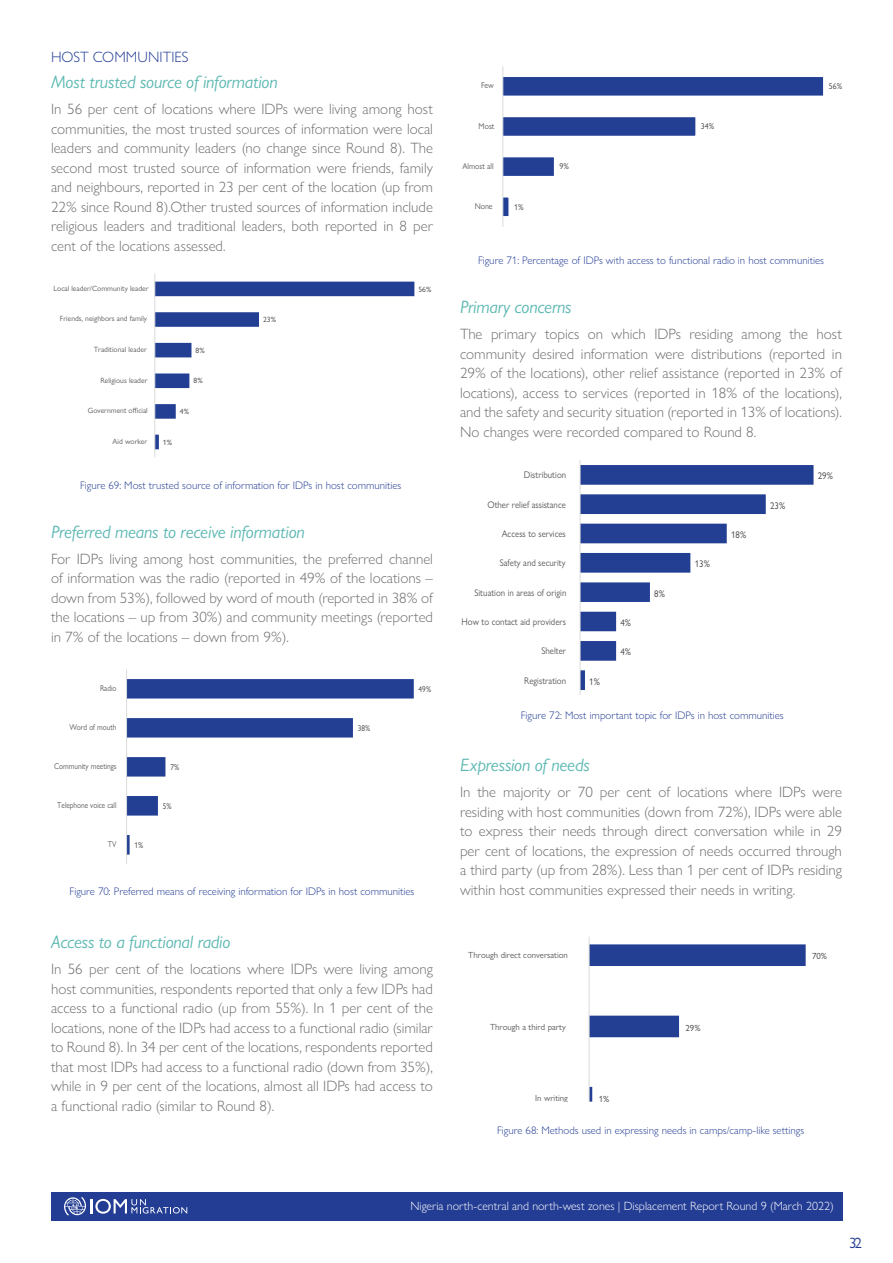
<style>
.page{position:relative;width:893px;height:1263px;background:#fff}
.page>*{position:absolute;margin:0;border:0;box-sizing:border-box;transform-origin:0 0}
.t1{font:italic 18px "Gill Sans MT Pro";letter-spacing:-.01em;color:#5cb8b2}
.t2{font:300 15px/19.5px "Gill Sans Nova";color:#6d6e71;text-align:justify}
.t3{font:300 15px "Gill Sans Nova";letter-spacing:.005em;color:#233d94}
.t4{font:15px "Gill Sans Nova";color:#233d94}
.t5{font:300 12px "Gill Sans Nova";color:#fff}
.t6{font:300 10.95px "Gill Sans Nova";color:#233d94}
.t7{font:9.6px "Gill Sans Nova";color:#595a5a;scale:.92 1}
.t8{font:9.6px "Gill Sans Nova";color:#414141;scale:.92 1}
.t9{font:8.85px "Gill Sans Nova";color:#595a5a}
.t10{font:8.85px "Gill Sans Nova";color:#414141}
.t11{font:8.4px "Gill Sans Nova";color:#595a5a;scale:.87 1}
.t12{font:8.4px "Gill Sans Nova";color:#595a5a;scale:.93 1}
.t13{font:8.4px "Gill Sans Nova";letter-spacing:.005em;color:#414141;scale:.87 1}
.t14{font:8.4px "Gill Sans Nova";letter-spacing:.005em;color:#414141;scale:.93 1}
.t15{font:7.65px "Gill Sans Nova";color:#595a5a}
.t16{font:7.65px "Gill Sans Nova";color:#414141}
</style>
<div class="page">
<div style="left:51px;top:1191px;width:791px;height:29px;background:#233d94"></div>
<svg style="left:64px;top:1197px;width:123px;height:18px"></svg>
<svg style="left:502px;top:75px;width:322px;height:143px"></svg>
<hr style="left:503px;top:66px;width:1px;height:161px;background:#dad9d9">
<svg style="left:127px;top:679px;width:287px;height:175px"></svg>
<hr style="left:126px;top:669px;width:1px;height:195px;background:#dad9d9">
<svg style="left:579px;top:464px;width:235px;height:227px"></svg>
<hr style="left:580px;top:460px;width:1px;height:235px;background:#dad9d9">
<svg style="left:156px;top:282px;width:258px;height:167px"></svg>
<hr style="left:155px;top:274px;width:1px;height:183px;background:#dad9d9">
<svg style="left:590px;top:944px;width:216px;height:157px"></svg>
<hr style="left:589px;top:937px;width:1px;height:164px;background:#dad9d9">
<p class="t3" style="left:51px;top:48px;width:139px">HOST COMMUNITIES</p>
<p class="t1" style="left:51px;top:71px;width:228px">Most trusted source of information</p>
<p class="t2" style="left:51px;top:99px;width:383px">In 56 per cent of locations where IDPs were living among host communities, the most trusted sources of information were local leaders and community leaders (no change since Round 8). The second most trusted source of information were friends, family and neighbours, reported in 23 per cent of the location (up from 22% since Round 8).Other trusted sources of information include religious leaders and traditional leaders, both reported in 8 per cent of the locations assessed.</p>
<p class="t15" style="left:54px;top:284px;width:97px">Local leader/Community leader</p>
<p class="t15" style="left:60px;top:314px;width:89px">Friends, neighbors and family</p>
<p class="t16" style="left:263px;top:315px;width:15px">23%</p>
<p class="t15" style="left:94px;top:345px;width:55px">Traditional leader</p>
<p class="t16" style="left:196px;top:345px;width:11px">8%</p>
<p class="t15" style="left:100px;top:375px;width:49px">Religious leader</p>
<p class="t16" style="left:193px;top:376px;width:11px">8%</p>
<p class="t15" style="left:88px;top:406px;width:61px">Government o cial</p>
<p class="t16" style="left:180px;top:407px;width:11px">4%</p>
<p class="t15" style="left:113px;top:437px;width:36px">Aid worker</p>
<p class="t16" style="left:163px;top:437px;width:11px">1%</p>
<p class="t6" style="left:80px;top:478px;width:323px">Figure 69: Most trusted source of information for IDPs in host communities</p>
<p class="t16" style="left:418px;top:284px;width:15px">56%</p>
<p class="t1" style="left:51px;top:521px;width:255px">Preferred means to receive information</p>
<p class="t2" style="left:51px;top:549px;width:383px">For IDPs living among host communities, the preferred channel of information was the radio (reported in 49% of the locations – down from 53%), followed by word of mouth (reported in 38% of the locations – up from 30%) and community meetings (reported in 7% of the locations – down from 9%).</p>
<p class="t11" style="left:100px;top:683px;width:20px">Radio</p>
<p class="t13" style="left:419px;top:684px;width:16px">49%</p>
<p class="t11" style="left:69px;top:722px;width:56px">Word of mouth</p>
<p class="t13" style="left:358px;top:723px;width:16px">38%</p>
<p class="t11" style="left:54px;top:761px;width:73px">Community meetings</p>
<p class="t13" style="left:170px;top:762px;width:12px">7%</p>
<p class="t11" style="left:57px;top:800px;width:70px">Telephone voice call</p>
<p class="t13" style="left:163px;top:801px;width:12px">5%</p>
<p class="t11" style="left:108px;top:839px;width:11px">TV</p>
<p class="t13" style="left:134px;top:840px;width:12px">1%</p>
<p class="t6" style="left:70px;top:885px;width:346px">Figure 70: Preferred means of receiving information for IDPs in host communities</p>
<p class="t1" style="left:51px;top:931px;width:181px">Access to a functional radio</p>
<p class="t2" style="left:51px;top:959px;width:383px">In 56 per cent of the locations where IDPs were living among host communities, respondents reported that only a few IDPs had access to a functional radio (up from 55%). In 1 per cent of the locations, none of the IDPs had access to a functional radio (similar to Round 8). In 34 per cent of the locations, respondents reported that most IDPs had access to a functional radio (down from 35%), while in 9 per cent of the locations, almost all IDPs had access to a functional radio (similar to Round 8).</p>
<p class="t12" style="left:481px;top:80px;width:15px">Few</p>
<p class="t14" style="left:829px;top:81px;width:16px">56%</p>
<p class="t12" style="left:479px;top:121px;width:19px">Most</p>
<p class="t14" style="left:701px;top:121px;width:16px">34%</p>
<p class="t12" style="left:462px;top:161px;width:35px">Almost all</p>
<p class="t14" style="left:560px;top:161px;width:12px">9%</p>
<p class="t12" style="left:475px;top:201px;width:21px">None</p>
<p class="t14" style="left:514px;top:202px;width:12px">1%</p>
<p class="t6" style="left:478px;top:253px;width:347px">Figure 71: Percentage of IDPs with access to functional radio in host communities</p>
<p class="t1" style="left:460px;top:296px;width:113px">Primary concerns</p>
<p class="t2" style="left:460px;top:324px;width:383px">The primary topics on which IDPs residing among the host community desired information were distributions (reported in 29% of the locations), other relief assistance (reported in 23% of locations), access to services (reported in 18% of the locations), and the safety and security situation (reported in 13% of locations).<br>No changes were recorded compared to Round 8.</p>
<p class="t7" style="left:524px;top:469px;width:47px">Distribution</p>
<p class="t7" style="left:487px;top:498px;width:87px">Other relief assistance</p>
<p class="t8" style="left:770px;top:500px;width:18px">23%</p>
<p class="t7" style="left:502px;top:528px;width:71px">Access to services</p>
<p class="t8" style="left:731px;top:529px;width:18px">18%</p>
<p class="t7" style="left:500px;top:557px;width:73px">Safety and security</p>
<p class="t8" style="left:695px;top:558px;width:18px">13%</p>
<p class="t7" style="left:474px;top:586px;width:101px">Situation in areas of origin</p>
<p class="t8" style="left:654px;top:588px;width:13px">8%</p>
<p class="t7" style="left:461px;top:616px;width:115px">How to contact aid providers</p>
<p class="t8" style="left:620px;top:617px;width:13px">4%</p>
<p class="t7" style="left:541px;top:645px;width:28px">Shelter</p>
<p class="t8" style="left:620px;top:646px;width:13px">4%</p>
<p class="t7" style="left:524px;top:674px;width:47px">Registration</p>
<p class="t8" style="left:589px;top:675px;width:13px">1%</p>
<p class="t6" style="left:521px;top:708px;width:264px">Figure 72: Most important topic for IDPs in host communities</p>
<p class="t8" style="left:818px;top:470px;width:18px">29%</p>
<p class="t1" style="left:460px;top:754px;width:131px">Expression of needs</p>
<p class="t2" style="left:460px;top:782px;width:383px">In the majority or 70 per cent of locations where IDPs were residing with host communities (down from 72%), IDPs were able to express their needs through direct conversation while in 29 per cent of locations, the expression of needs occurred through a third party (up from 28%). Less than 1 per cent of IDPs residing within host communities expressed their needs in writing.</p>
<p class="t9" style="left:468px;top:950px;width:101px">Through direct conversation</p>
<p class="t9" style="left:490px;top:1021px;width:77px">Through a third party</p>
<p class="t10" style="left:685px;top:1022px;width:17px">29%</p>
<p class="t10" style="left:812px;top:951px;width:17px">70%</p>
<p class="t9" style="left:535px;top:1092px;width:34px">In writing</p>
<p class="t10" style="left:599px;top:1093px;width:12px">1%</p>
<p class="t6" style="left:497px;top:1123px;width:309px">Figure 68: Methods used in expressing needs in camps/camp-like settings</p>
<p class="t5" style="left:410px;top:1199px;width:425px">Nigeria north-central and north-west zones | Displacement Report Round 9 (March 2022)</p>
<p class="t4" style="left:849px;top:1233px;width:14px">32</p>
</div>
